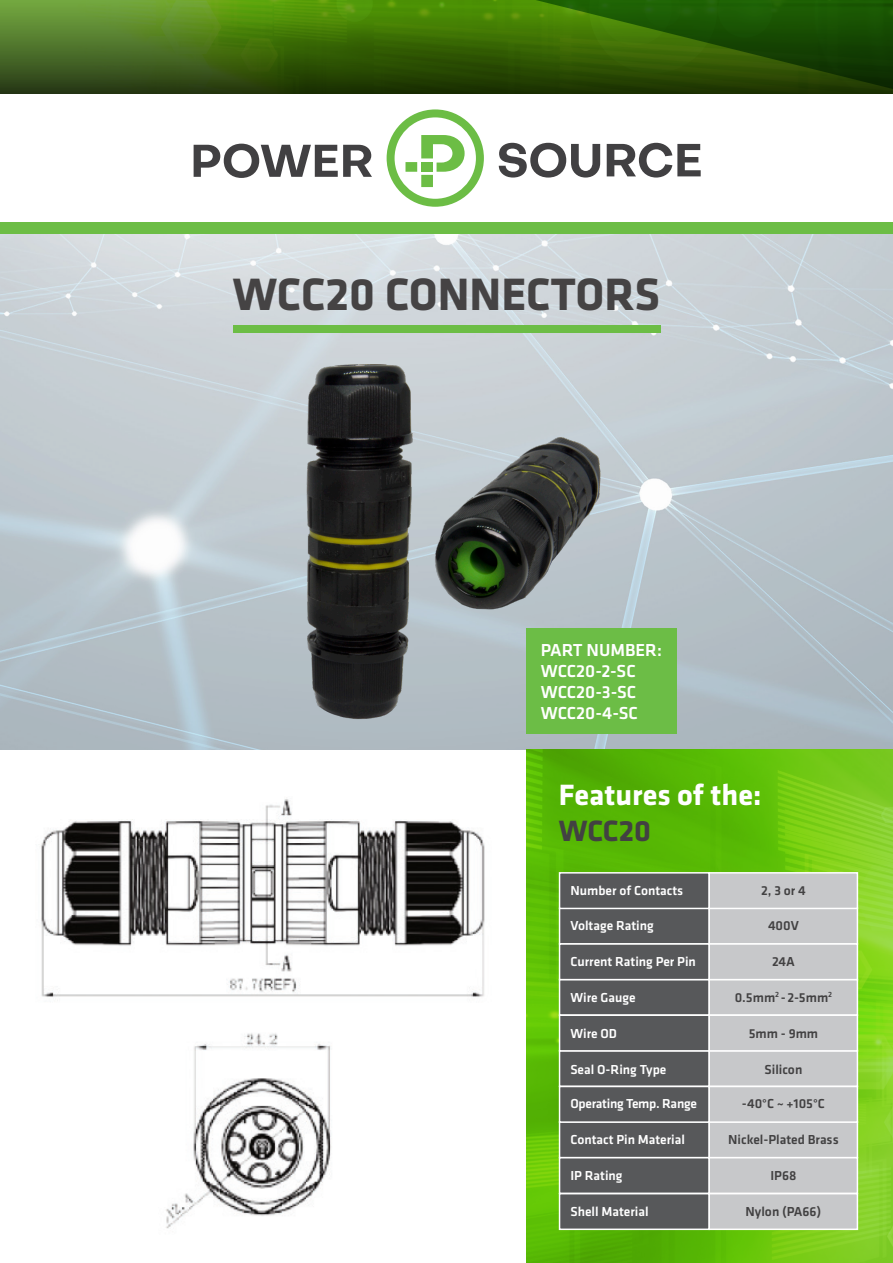
<style>
.page{position:relative;width:893px;height:1263px;background:#fff}
.page>*{position:absolute;margin:0;border:0;box-sizing:border-box;transform-origin:0 0}
.t1{font:700 47.1px "Klavika";color:#454344}
.t2{font:700 30.45px/36.6px "Klavika";color:#fff}
.t3{font:500 18px/21px "Klavika";color:#fff}
.t4{font:500 13.5px "Klavika";color:#fff}
.t5{font:500 13.5px "Klavika";color:#424142}
.t6{font:500 13.5px "Klavika";letter-spacing:-.02em;color:#fff}
.s1{color:#424142}
</style>
<div class="page">
<img style="left:41px;top:799px;width:444px;height:198px">
<img style="left:166px;top:1033px;width:165px;height:196px">
<img style="left:0;top:233px;width:893px;height:516px">
<div style="left:0;top:222px;width:893px;height:11px;background:#6cbd45"></div>
<svg style="left:0;top:0;width:893px;height:94px;background:#466d1b"></svg>
<svg style="left:334px;top:0;width:559px;height:92px;background:#2c5a03"></svg>
<svg style="left:194px;top:144px;width:178px;height:34px"></svg>
<svg style="left:499px;top:143px;width:101px;height:35px"></svg>
<svg style="left:607px;top:143px;width:94px;height:35px"></svg>
<svg style="left:387px;top:109px;width:97px;height:98px"></svg>
<img style="left:526px;top:749px;width:367px;height:514px">
<div style="left:233px;top:325px;width:427px;height:7px;background:#6cbd45"></div>
<div style="left:559px;top:907px;width:151px;height:37px;background:#57585a"></div>
<div style="left:559px;top:872px;width:151px;height:37px;background:#57585a;border:2px solid #fff"></div>
<div style="left:559px;top:1050px;width:151px;height:37px;background:#57585a;border:2px solid #fff"></div>
<div style="left:559px;top:979px;width:151px;height:37px;background:#57585a"></div>
<div style="left:559px;top:1121px;width:151px;height:37px;background:#57585a"></div>
<div style="left:559px;top:943px;width:151px;height:37px;background:#57585a;border:2px solid #fff"></div>
<div style="left:559px;top:1086px;width:151px;height:37px;background:#57585a;border:2px solid #fff"></div>
<div style="left:559px;top:1014px;width:151px;height:37px;background:#57585a;border:2px solid #fff"></div>
<div style="left:559px;top:1157px;width:151px;height:37px;background:#57585a;border:2px solid #fff"></div>
<div style="left:559px;top:1193px;width:151px;height:37px;background:#57585a;border:2px solid #fff"></div>
<div style="left:708px;top:907px;width:150px;height:37px;background:#c7c8ca;border:2px solid #fff"></div>
<div style="left:708px;top:872px;width:150px;height:37px;background:#c7c8ca;border:2px solid #fff"></div>
<div style="left:708px;top:1050px;width:150px;height:37px;background:#c7c8ca;border:2px solid #fff"></div>
<div style="left:708px;top:979px;width:150px;height:37px;background:#c7c8ca;border:2px solid #fff"></div>
<div style="left:708px;top:1121px;width:150px;height:37px;background:#c7c8ca;border:2px solid #fff"></div>
<div style="left:708px;top:943px;width:150px;height:37px;background:#c7c8ca;border:2px solid #fff"></div>
<div style="left:708px;top:1086px;width:150px;height:37px;background:#c7c8ca;border:2px solid #fff"></div>
<div style="left:708px;top:1014px;width:150px;height:37px;background:#c7c8ca;border:2px solid #fff"></div>
<div style="left:708px;top:1157px;width:150px;height:37px;background:#c7c8ca;border:2px solid #fff"></div>
<div style="left:708px;top:1193px;width:150px;height:37px;background:#c7c8ca;border:2px solid #fff"></div>
<div style="left:526px;top:629px;width:151px;height:105px;background:#6cbd46"></div>
<img style="left:291px;top:364px;width:132px;height:356px">
<img style="left:425px;top:437px;width:176px;height:175px">
<p class="t1" style="left:233px;top:269px;width:429px">WCC20 CONNECTORS</p>
<p class="t3" style="left:541px;top:640px;width:123px">PART NUMBER:</p>
<p class="t3" style="left:541px;top:661px;width:97px">WCC20-2-SC<br>WCC20-3-SC</p>
<p class="t3" style="left:541px;top:703px;width:99px">WCC20-4-SC</p>
<p class="t2" style="left:559px;top:777px;width:204px">Features of the:<br><span class="s1">WCC20</span></p>
<p class="t4" style="left:570px;top:883px;width:114px">Number of Contacts</p>
<p class="t5" style="left:761px;top:883px;width:46px">2, 3 or 4</p>
<p class="t4" style="left:570px;top:918px;width:85px">Voltage Rating</p>
<p class="t5" style="left:768px;top:918px;width:32px">400V</p>
<p class="t4" style="left:570px;top:954px;width:127px">Current Rating Per Pin</p>
<p class="t5" style="left:772px;top:954px;width:24px">24A</p>
<p class="t4" style="left:570px;top:990px;width:67px">Wire Gauge</p>
<p class="t5" style="left:735px;top:990px;width:99px">0.5mm<sup>2</sup> -2-5mm<sup>2</sup></p>
<p class="t4" style="left:570px;top:1026px;width:48px">Wire OD</p>
<p class="t5" style="left:749px;top:1026px;width:71px">5mm - 9mm</p>
<p class="t4" style="left:570px;top:1062px;width:97px">Seal O-Ring Type</p>
<p class="t5" style="left:764px;top:1062px;width:39px">Silicon</p>
<p class="t6" style="left:570px;top:1096px;width:128px">Operating Temp. Range</p>
<p class="t5" style="left:742px;top:1096px;width:84px">-40°C ~ +105°C</p>
<p class="t4" style="left:570px;top:1132px;width:116px">Contact Pin Material</p>
<p class="t5" style="left:728px;top:1132px;width:112px">Nickel-Plated Brass</p>
<p class="t4" style="left:570px;top:1168px;width:54px">IP Rating</p>
<p class="t5" style="left:770px;top:1168px;width:28px">IP68</p>
<p class="t4" style="left:570px;top:1204px;width:80px">Shell Material</p>
<p class="t5" style="left:746px;top:1204px;width:77px">Nylon (PA66)</p>
</div>
